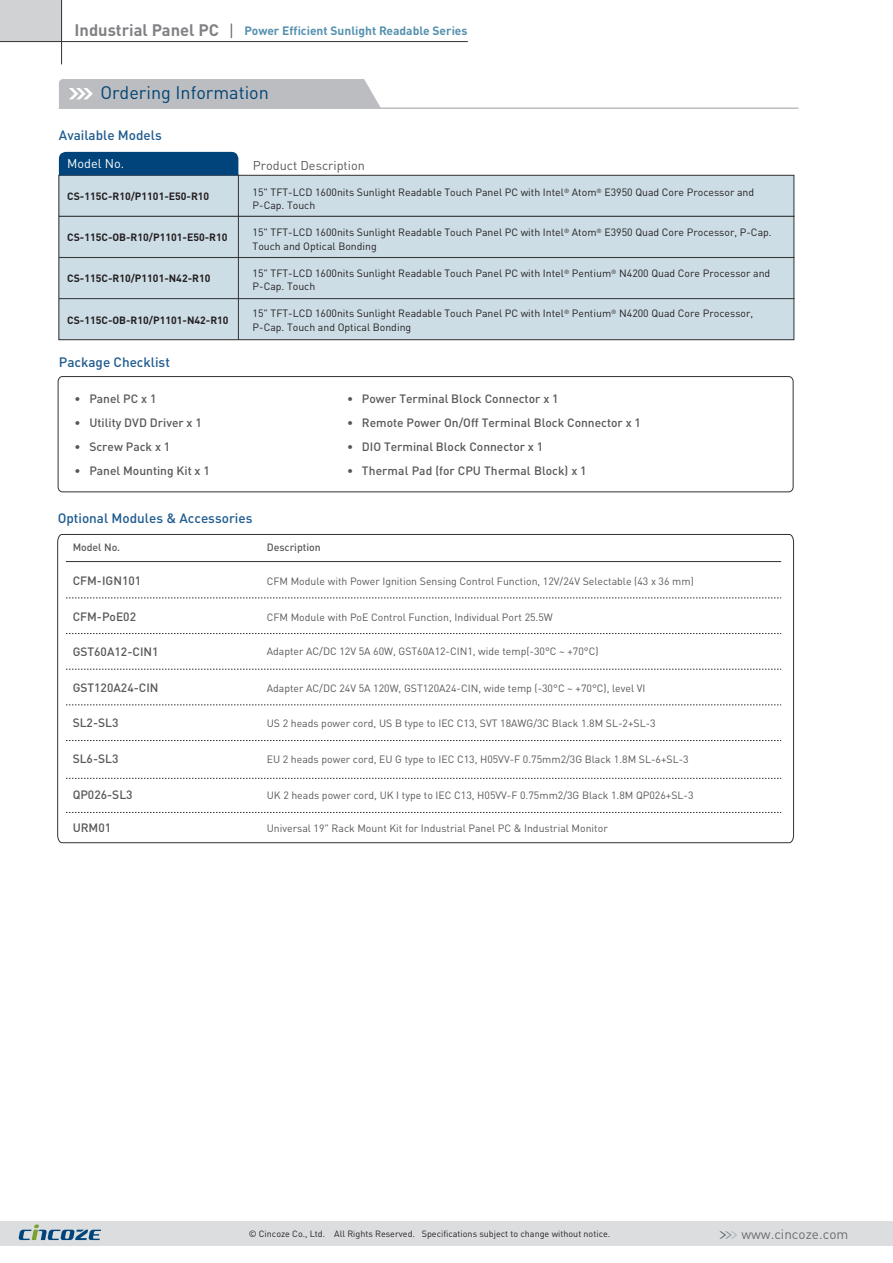
<style>
.page{position:relative;width:893px;height:1263px;background:#fff}
.page>*{position:absolute;margin:0;border:0;box-sizing:border-box;transform-origin:0 0}
.t1{font:18px "DIN Pro";color:#004475}
.t2{font:700 16.5px "DIN Pro";color:#808285}
.t3{font:500 13.5px "DIN Pro";color:#1e5b8f}
.t4{font:13.5px "DIN Pro";color:#6c6d70}
.t5{font:12.6px "DIN Pro";color:#57585a}
.t6{font:12.6px "DIN Pro";color:#fff}
.t7{font:500 12px "DIN Pro";color:#57585a}
.t8{font:700 12px "DIN Pro";color:#5691af}
.t9{font:10.5px "DIN Pro";color:#57585a}
.t10{font:10.5px/13.5px "DIN Pro";color:#231f20}
.t11{font:700 10.5px "DIN Pro";color:#231f20}
.t12{font:500 10.5px "DIN Pro";color:#57585a}
.t13{font:9px "DIN Pro";color:#231f20}
</style>
<div class="page">
<div style="left:0;top:1221px;width:893px;height:24px;background:#dcdddf"></div>
<svg style="left:19px;top:1224px;width:82px;height:16px"></svg>
<div style="left:0;top:0;width:62px;height:42px;background:#d1d2d4"></div>
<hr style="left:0;top:41px;width:468px;height:1px;background:#313232">
<hr style="left:61px;top:0;width:1px;height:64px;background:#313232">
<svg style="left:231px;top:24px;width:1px;height:14px"></svg>
<svg style="left:719px;top:1231px;width:18px;height:8px"></svg>
<hr style="left:59px;top:107px;width:739px;height:2px;background:#bcbdc0">
<div style="left:59px;top:79px;width:322px;height:29px;background:#bcbdc0"></div>
<div style="left:59px;top:175px;width:735px;height:41px;background:#cddde6"></div>
<div style="left:59px;top:175px;width:735px;height:42px;border:1px solid #313232"></div>
<div style="left:59px;top:152px;width:179px;height:23px;background:#00447b"></div>
<div style="left:59px;top:216px;width:735px;height:41px;background:#cddde6"></div>
<div style="left:59px;top:216px;width:735px;height:42px;border:1px solid #313232"></div>
<div style="left:59px;top:258px;width:735px;height:41px;background:#cddde6"></div>
<div style="left:59px;top:257px;width:735px;height:42px;border:1px solid #313232"></div>
<div style="left:59px;top:299px;width:735px;height:41px;background:#cddde6"></div>
<div style="left:59px;top:298px;width:735px;height:42px;border:1px solid #313232"></div>
<hr style="left:238px;top:175px;width:1px;height:165px;background:#313232">
<div style="left:58px;top:376px;width:735px;height:116px;border:1px solid #313232;border-radius:5px"></div>
<svg style="left:57px;top:534px;width:737px;height:309px"></svg>
<svg style="left:66px;top:598px;width:715px;height:1px"></svg>
<svg style="left:66px;top:633px;width:715px;height:1px"></svg>
<svg style="left:66px;top:669px;width:715px;height:1px"></svg>
<svg style="left:66px;top:705px;width:715px;height:1px"></svg>
<svg style="left:66px;top:740px;width:715px;height:1px"></svg>
<svg style="left:66px;top:778px;width:715px;height:1px"></svg>
<svg style="left:66px;top:812px;width:715px;height:1px"></svg>
<h2 class="t2" style="left:75px;top:16px;width:146px">Industrial Panel PC</h2>
<p class="t8" style="left:244px;top:20px;width:225px">Power Efficient Sunlight Readable Series</p>
<h1 class="t1" style="left:100px;top:81px;width:170px">Ordering Information</h1>
<p class="t3" style="left:59px;top:124px;width:104px">Available Models</p>
<p class="t6" style="left:67px;top:155px;width:59px">Model No.</p>
<p class="t5" style="left:253px;top:157px;width:114px">Product Description</p>
<p class="t11" style="left:67px;top:187px;width:144px">CS-115C-R10/P1101-E50-R10</p>
<p class="t11" style="left:67px;top:229px;width:162px">CS-115C-OB-R10/P1101-E50-R10</p>
<p class="t11" style="left:67px;top:270px;width:145px">CS-115C-R10/P1101-N42-R10</p>
<p class="t11" style="left:67px;top:311px;width:163px">CS-115C-OB-R10/P1101-N42-R10</p>
<p class="t10" style="left:253px;top:185px;width:503px">15" TFT-LCD 1600nits Sunlight Readable Touch Panel PC with Intel<sup>®</sup> Atom<sup>®</sup> E3950 Quad Core Processor and<br>P-Cap. Touch</p>
<p class="t10" style="left:253px;top:225px;width:521px">15" TFT-LCD 1600nits Sunlight Readable Touch Panel PC with Intel<sup>®</sup> Atom<sup>®</sup> E3950 Quad Core Processor, P-Cap.<br>Touch and Optical Bonding</p>
<p class="t10" style="left:253px;top:266px;width:519px">15" TFT-LCD 1600nits Sunlight Readable Touch Panel PC with Intel<sup>®</sup> Pentium<sup>®</sup> N4200 Quad Core Processor and<br>P-Cap. Touch</p>
<p class="t10" style="left:253px;top:306px;width:502px">15" TFT-LCD 1600nits Sunlight Readable Touch Panel PC with Intel<sup>®</sup> Pentium<sup>®</sup> N4200 Quad Core Processor,<br>P-Cap. Touch and Optical Bonding</p>
<p class="t3" style="left:59px;top:351px;width:113px">Package Checklist</p>
<p class="t7" style="left:75px;top:389px;width:83px">• Panel PC x 1</p>
<p class="t7" style="left:75px;top:413px;width:129px">• Utility DVD Driver x 1</p>
<p class="t7" style="left:75px;top:437px;width:97px">• Screw Pack x 1</p>
<p class="t7" style="left:75px;top:461px;width:137px">• Panel Mounting Kit x 1</p>
<p class="t3" style="left:58px;top:507px;width:196px">Optional Modules &amp; Accessories</p>
<p class="t12" style="left:73px;top:539px;width:49px">Model No.</p>
<p class="t12" style="left:267px;top:539px;width:56px">Description</p>
<p class="t7" style="left:347px;top:389px;width:213px">• Power Terminal Block Connector x 1</p>
<p class="t7" style="left:347px;top:413px;width:295px">• Remote Power On/Off Terminal Block Connector x 1</p>
<p class="t7" style="left:347px;top:437px;width:198px">• DIO Terminal Block Connector x 1</p>
<p class="t7" style="left:347px;top:461px;width:241px">• Thermal Pad (for CPU Thermal Block) x 1</p>
<p class="t7" style="left:73px;top:570px;width:70px">CFM-IGN101</p>
<p class="t9" style="left:267px;top:574px;width:429px">CFM Module with Power Ignition Sensing Control Function, 12V/24V Selectable (43 x 36 mm)</p>
<p class="t7" style="left:73px;top:607px;width:65px">CFM-PoE02</p>
<p class="t9" style="left:267px;top:610px;width:288px">CFM Module with PoE Control Function, Individual Port 25.5W</p>
<p class="t7" style="left:73px;top:642px;width:87px">GST60A12-CIN1</p>
<p class="t9" style="left:267px;top:644px;width:333px">Adapter AC/DC 12V 5A 60W, GST60A12-CIN1, wide temp(-30°C ~ +70°C)</p>
<p class="t7" style="left:73px;top:678px;width:87px">GST120A24-CIN</p>
<p class="t9" style="left:267px;top:681px;width:380px">Adapter AC/DC 24V 5A 120W, GST120A24-CIN, wide temp (-30°C ~ +70°C), level VI</p>
<p class="t7" style="left:73px;top:713px;width:47px">SL2-SL3</p>
<p class="t7" style="left:73px;top:749px;width:47px">SL6-SL3</p>
<p class="t7" style="left:73px;top:785px;width:61px">QP026-SL3</p>
<p class="t9" style="left:267px;top:716px;width:391px">US 2 heads power cord, US B type to IEC C13, SVT 18AWG/3C Black 1.8M SL-2+SL-3</p>
<p class="t9" style="left:267px;top:752px;width:423px">EU 2 heads power cord, EU G type to IEC C13, H05VV-F 0.75mm2/3G Black 1.8M SL-6+SL-3</p>
<p class="t9" style="left:267px;top:788px;width:428px">UK 2 heads power cord, UK I type to IEC C13, H05VV-F 0.75mm2/3G Black 1.8M QP026+SL-3</p>
<p class="t7" style="left:73px;top:818px;width:40px">URM01</p>
<p class="t9" style="left:267px;top:820px;width:343px">Universal 19" Rack Mount Kit for Industrial Panel PC &amp; Industrial Monitor</p>
<p class="t13" style="left:249px;top:1228px;width:363px">© Cincoze Co., Ltd. All Rights Reserved. Specifications subject to change without notice.</p>
<p class="t4" style="left:741px;top:1224px;width:108px">www.cincoze.com</p>
</div>
